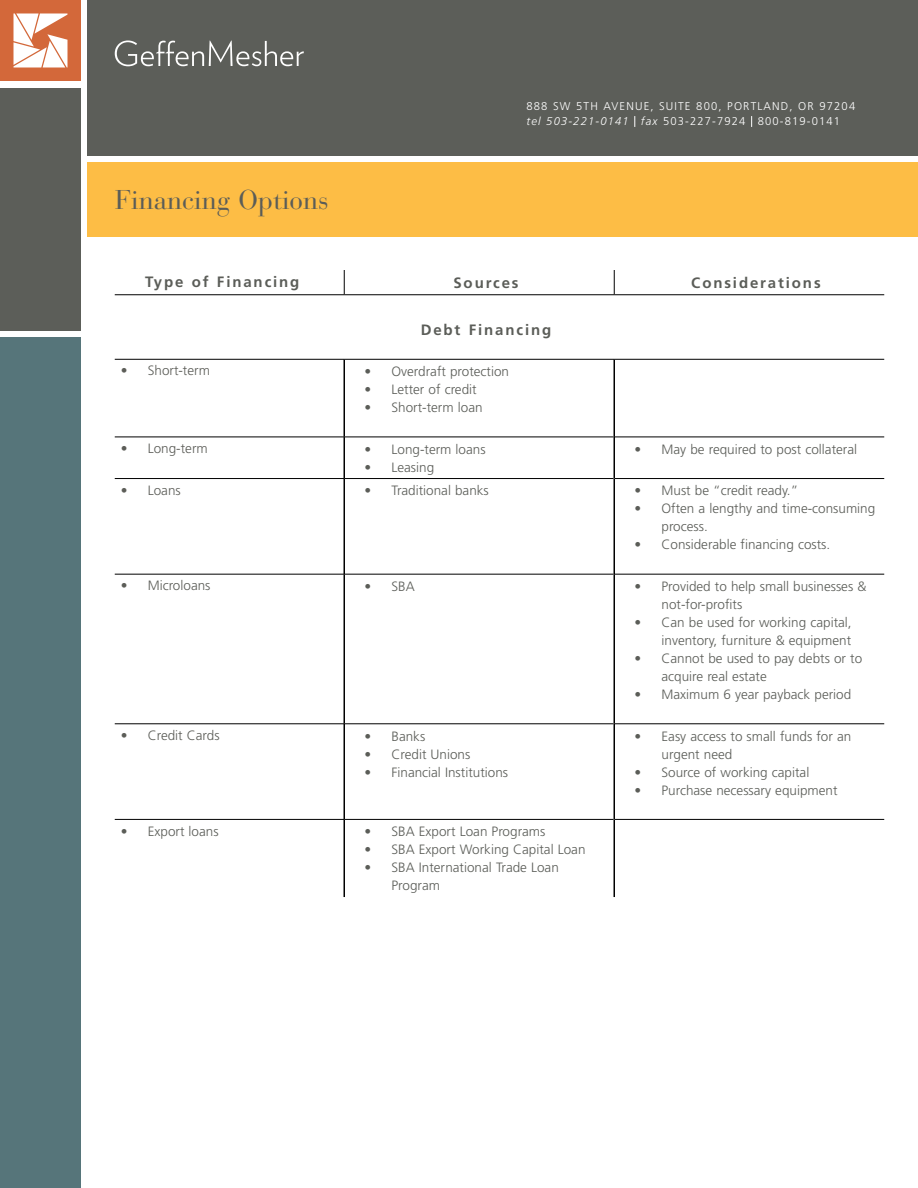
<style>
.page{position:relative;width:918px;height:1188px;background:#fff}
.page>*{position:absolute;margin:0;border:0;box-sizing:border-box;transform-origin:0 0}
.t1{font:27px "Bauer Bodoni Std";color:#5b5d58}
.t2{font:700 15px "Frutiger LT Std";letter-spacing:.125em;color:#5b5d58}
.t3{font:300 13.5px/18px "Frutiger LT Std";color:#5b5d58}
.t4{font:300 13.5px "Frutiger LT Std";color:#5c5d58}
.t5{font:300 11.25px/15.8px "Frutiger LT Std";letter-spacing:.1em;color:#fff}
.s1{font-style:italic}
</style>
<div class="page">
<div style="left:88px;top:0;width:830px;height:155px;background:#5c5e59"></div>
<div style="left:88px;top:162px;width:830px;height:74px;background:#fdbd45"></div>
<div style="left:0;top:338px;width:81px;height:850px;background:#56757a"></div>
<div style="left:0;top:0;width:81px;height:81px;background:#d3683a"></div>
<svg style="left:14px;top:13px;width:54px;height:55px"></svg>
<div style="left:0;top:88px;width:81px;height:243px;background:#5c5e59"></div>
<svg style="left:115px;top:41px;width:189px;height:25px"></svg>
<svg style="left:344px;top:270px;width:1px;height:24px"></svg>
<svg style="left:614px;top:270px;width:1px;height:24px"></svg>
<hr style="left:115px;top:294px;width:229px;height:1px;background:#000">
<hr style="left:344px;top:294px;width:270px;height:1px;background:#000">
<hr style="left:614px;top:294px;width:270px;height:1px;background:#000">
<hr style="left:344px;top:359px;width:1px;height:78px;background:#000">
<hr style="left:344px;top:437px;width:1px;height:41px;background:#000">
<hr style="left:344px;top:479px;width:1px;height:95px;background:#000">
<hr style="left:344px;top:574px;width:1px;height:150px;background:#000">
<hr style="left:344px;top:724px;width:1px;height:95px;background:#000">
<hr style="left:344px;top:820px;width:1px;height:77px;background:#000">
<hr style="left:115px;top:437px;width:229px;height:1px;background:#000">
<hr style="left:344px;top:437px;width:270px;height:1px;background:#000">
<hr style="left:615px;top:437px;width:269px;height:1px;background:#000">
<hr style="left:115px;top:478px;width:229px;height:1px;background:#000">
<hr style="left:344px;top:478px;width:270px;height:1px;background:#000">
<hr style="left:615px;top:478px;width:269px;height:1px;background:#000">
<hr style="left:115px;top:574px;width:229px;height:1px;background:#000">
<hr style="left:344px;top:574px;width:270px;height:1px;background:#000">
<hr style="left:615px;top:574px;width:269px;height:1px;background:#000">
<hr style="left:115px;top:724px;width:229px;height:1px;background:#000">
<hr style="left:344px;top:724px;width:270px;height:1px;background:#000">
<hr style="left:615px;top:724px;width:269px;height:1px;background:#000">
<hr style="left:115px;top:819px;width:229px;height:1px;background:#000">
<hr style="left:344px;top:819px;width:270px;height:1px;background:#000">
<hr style="left:615px;top:819px;width:269px;height:1px;background:#000">
<hr style="left:115px;top:359px;width:229px;height:1px;background:#000">
<hr style="left:344px;top:359px;width:270px;height:1px;background:#000">
<hr style="left:614px;top:359px;width:270px;height:1px;background:#000">
<hr style="left:614px;top:359px;width:1px;height:78px;background:#000">
<hr style="left:614px;top:437px;width:1px;height:42px;background:#000">
<hr style="left:614px;top:479px;width:1px;height:95px;background:#000">
<hr style="left:614px;top:574px;width:1px;height:150px;background:#000">
<hr style="left:614px;top:724px;width:1px;height:95px;background:#000">
<hr style="left:614px;top:819px;width:1px;height:78px;background:#000">
<h1 class="t1" style="left:115px;top:184px;width:215px">Financing Options</h1>
<p class="t5" style="left:526px;top:98px;width:330px">888 SW 5TH AVENUE, SUITE 800, PORTLAND, OR 97204 <span class="s1">tel 503-221-0141 fax</span> 503-227-7924 800-819-0141</p>
<p class="t2" style="left:145px;top:273px;width:156px">Type of Financing</p>
<p class="t2" style="left:453px;top:274px;width:67px">Sources</p>
<p class="t2" style="left:691px;top:274px;width:131px">Considerations</p>
<p class="t2" style="left:421px;top:321px;width:132px">Debt Financing</p>
<p class="t4" style="left:121px;top:363px;width:91px">• Short-term</p>
<p class="t3" style="left:365px;top:363px;width:146px">• Overdraft protection</p>
<p class="t3" style="left:365px;top:381px;width:114px">• Letter of credit</p>
<p class="t3" style="left:365px;top:399px;width:120px">• Short-term loan</p>
<p class="t4" style="left:121px;top:441px;width:88px">• Long-term</p>
<p class="t3" style="left:365px;top:440px;width:123px">• Long-term loans</p>
<p class="t3" style="left:365px;top:458px;width:71px">• Leasing</p>
<p class="t3" style="left:635px;top:440px;width:224px">• May be required to post collateral</p>
<p class="t4" style="left:121px;top:482px;width:62px">• Loans</p>
<p class="t3" style="left:365px;top:482px;width:126px">• Traditional banks</p>
<p class="t3" style="left:635px;top:482px;width:165px">• Must be “credit ready.”</p>
<p class="t3" style="left:662px;top:500px;width:215px;text-indent:-27px">• Often a lengthy and time-consuming process.</p>
<p class="t3" style="left:635px;top:536px;width:197px">• Considerable financing costs.</p>
<p class="t4" style="left:121px;top:578px;width:91px">• Microloans</p>
<p class="t3" style="left:365px;top:578px;width:52px">• SBA</p>
<p class="t3" style="left:662px;top:578px;width:206px;text-indent:-27px">• Provided to help small businesses &amp; not-for-profits</p>
<p class="t3" style="left:635px;top:614px;width:219px;text-align:right">• Can be used for working capital, inventory, furniture &amp; equipment</p>
<p class="t3" style="left:662px;top:650px;width:202px;text-indent:-27px">• Cannot be used to pay debts or to acquire real estate</p>
<p class="t3" style="left:635px;top:686px;width:218px">• Maximum 6 year payback period</p>
<p class="t4" style="left:121px;top:728px;width:100px">• Credit Cards</p>
<p class="t3" style="left:365px;top:727px;width:62px">• Banks</p>
<p class="t3" style="left:365px;top:745px;width:107px">• Credit Unions</p>
<p class="t3" style="left:365px;top:763px;width:145px">• Financial Institutions</p>
<p class="t3" style="left:662px;top:727px;width:191px;text-indent:-27px">• Easy access to small funds for an urgent need</p>
<p class="t3" style="left:635px;top:763px;width:176px">• Source of working capital</p>
<p class="t3" style="left:635px;top:781px;width:205px">• Purchase necessary equipment</p>
<p class="t3" style="left:121px;top:822px;width:99px">• Export loans</p>
<p class="t3" style="left:365px;top:823px;width:182px">• SBA Export Loan Programs</p>
<p class="t3" style="left:365px;top:841px;width:223px">• SBA Export Working Capital Loan</p>
<p class="t3" style="left:392px;top:859px;width:169px;text-indent:-27px">• SBA International Trade Loan<br>Program</p>
</div>
